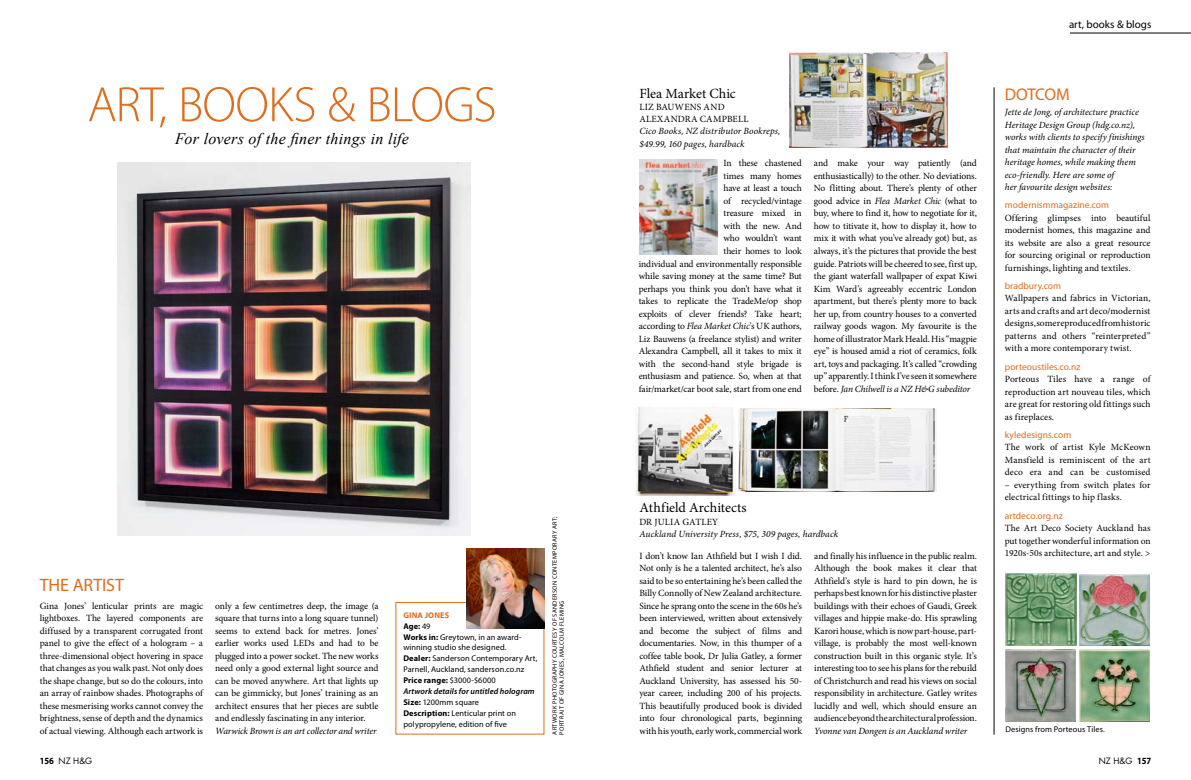
<style>
.page{position:relative;width:1191px;height:780px;background:#fff}
.page>*{position:absolute;margin:0;border:0;box-sizing:border-box;transform-origin:0 0}
.t1{font:300 50px "Myriad Pro";letter-spacing:-.015em;color:#dd6e1d}
.t2{font:18px "Myriad";letter-spacing:-.005em;color:#dd6e1d}
.t3{font:17px "Myriad";letter-spacing:-.02em;color:#dd6e1d}
.t4{font:italic 16px "Times New Roman";letter-spacing:.015em;color:#000}
.t5{font:14px "Minion Pro";color:#000}
.t6{font:11px "Myriad Pro";color:#000}
.t7{font:9.5px/12.5px "Minion Pro";letter-spacing:-.005em;color:#000;text-align:justify}
.t8{font:italic 9.5px/12.4px "Minion Pro";letter-spacing:-.005em;color:#000}
.t9{font:9.5px "Myriad Pro";letter-spacing:.005em;color:#dd6e1d}
.t10{font:8.5px "Futura";color:#000}
.t11{font:8.3px/10.8px "Myriad Pro";letter-spacing:.01em;color:#000}
.t12{font:6.3px/7px "Myriad Pro";letter-spacing:.05em;color:#000}
.s1{font-weight:700;color:#dd6e1d}
.s2{font-weight:700}
.s3{font-weight:600;font-style:italic}
.s4{font-style:italic}
.s5{font-family:"Myriad Pro";font-weight:700;font-size:9.5px}
</style>
<div class="page">
<img style="left:117px;top:162px;width:353px;height:374px">
<hr style="left:1070px;top:33px;width:121px;height:1px;background:#000">
<hr style="left:994px;top:87px;width:1px;height:647px;background:#000">
<img style="left:466px;top:549px;width:78px;height:79px">
<img style="left:635px;top:404px;width:100px;height:91px">
<img style="left:739px;top:408px;width:197px;height:84px">
<img style="left:639px;top:159px;width:78px;height:95px">
<img style="left:789px;top:52px;width:158px;height:95px">
<img style="left:1005px;top:573px;width:71px;height:72px">
<img style="left:1079px;top:574px;width:70px;height:71px">
<img style="left:1005px;top:649px;width:71px;height:72px">
<img style="left:1079px;top:649px;width:70px;height:72px">
<h1 class="t1" style="left:87px;top:74px;width:410px">ART, BOOKS &amp; BLOGS</h1>
<h3 class="t4" style="left:175px;top:127px;width:235px">For lovers of the finer things in life</h3>
<h2 class="t2" style="left:40px;top:575px;width:86px">THE ARTIST</h2>
<p class="t7" style="left:40px;top:599px;width:165px">Gina Jones’ lenticular prints are magic lightboxes. The layered components are diffused by a transparent corrugated front panel to give the effect of a hologram – a three-dimensional object hovering in space that changes as you walk past. Not only does the shape change, but so do the colours, into an array of rainbow shades. Photographs of these mesmerising works cannot convey the brightness, sense of depth and the dynamics of actual viewing. Although each artwork is</p>
<p class="t7" style="left:215px;top:599px;width:165px">only a few centimetres deep, the image (a square that turns into a long square tunnel) seems to extend back for metres. Jones’ earlier works used LEDs and had to be plugged into a power socket. The new works need only a good external light source and can be moved anywhere. Art that lights up can be gimmicky, but Jones’ training as an architect ensures that her pieces are subtle and endlessly fascinating in any interior.</p>
<p class="t8" style="left:215px;top:724px;width:163px">Warwick Brown is an art collector and writer</p>
<p class="t11" style="left:403px;top:610px;width:135px"><span class="s1">gina jones<br></span><span class="s2">Age:</span> 49<br><span class="s2">Works in:</span> Greytown, in an award&shy;winning studio she designed.<br><span class="s2">Dealer:</span> Sanderson Contemporary Art,<br>Parnell, Auckland, sanderson.co.nz<br><span class="s2">Price range:</span> $3000-$6000<br><span class="s3">Artwork details for untitled hologram<br></span><span class="s2">Size:</span> 1200mm square<br><span class="s2">Description:</span> Lenticular print on polypropylene, edition of five</p>
<p class="t12" style="left:551px;top:734px;width:219px;rotate:-90deg">artwork phOtography courtesy of sanderson contemporary art; portrait of gina jones, malcolm fleming</p>
<h3 class="t5" style="left:639px;top:84px;width:98px">Flea Market Chic</h3>
<p class="t7" style="left:639px;top:101px;width:30px">Liz Bauwens</p>
<p class="t7" style="left:703px;top:101px;width:8px">and</p>
<p class="t7" style="left:639px;top:113px;width:33px">Alexand</p>
<p class="t7" style="left:685px;top:113px;width:29px">ra Campbell</p>
<p class="t8" style="left:639px;top:125px;width:142px">Cico Books, NZ distributor Bookreps, $49.99, 160 pages, hardback</p>
<p class="t7" style="left:639px;top:157px;width:165px;text-align:right">In these chastened<br>times many homes<br>have at least a touch<br>of recycled/vintage<br>treasure mixed in<br>with the new. And<br>who wouldn’t want<br>their homes to look<br>individual and environmentally responsible while saving money at the same time? But perhaps you think you don’t have what it takes to replicate the TradeMe/op shop exploits of clever friends? Take heart; according to <span class="s4">Flea Market Chic</span>’s UK authors,<br>Liz Bauwens (a freelance stylist) and writer<br>Alexandra Campbell, all it takes to mix it with the second-hand style brigade is enthusiasm and patience. So, when at that fair/market/car boot sale, start from one end</p>
<p class="t7" style="left:814px;top:157px;width:165px">and make your way patiently (and enthusiastically) to the other. No deviations.<br>No flitting about. There’s plenty of other good advice in <span class="s4">Flea Market Chic</span> (what to buy, where to find it, how to negotiate for it, how to titivate it, how to display it, how to mix it with what you’ve already got) but, as always, it’s the pictures that provide the best guide. Patriots will be cheered to see, first up, the giant waterfall wallpaper of expat Kiwi Kim Ward’s agreeably eccentric London apartment, but there’s plenty more to back her up, from country houses to a converted railway goods wagon. My favourite is the home of illustrator Mark Heald. His “magpie eye” is housed amid a riot of ceramics, folk art, toys and packaging. It’s called “crowding up” apparently. I think I’ve seen it somewhere before. <span class="s4">Jan Chilwell is a NZ H&amp;G subeditor</span></p>
<h3 class="t5" style="left:639px;top:497px;width:109px">Athfield Architects</h3>
<p class="t7" style="left:639px;top:515px;width:25px">Dr Julia</p>
<p class="t7" style="left:682px;top:515px;width:14px">Gatle</p>
<p class="t7" style="left:712px;top:515px;width:8px">y</p>
<p class="t8" style="left:639px;top:527px;width:200px">Auckland University Press, $75, 309 pages, hardback</p>
<p class="t7" style="left:639px;top:549px;width:164px">I don’t know Ian Athfield but I wish I did.<br>Not only is he a talented architect, he’s also said to be so entertaining he’s been called the Billy Connolly of New Zealand architecture.<br>Since he sprang onto the scene in the 60s he’s been interviewed, written about extensively and become the subject of films and documentaries. Now, in this thumper of a coffee table book, Dr Julia Gatley, a former Athfield student and senior lecturer at Auckland University, has assessed his 50- year career, including 200 of his projects.<br>This beautifully produced book is divided into four chronological parts, beginning with his youth, early work, commercial work</p>
<p class="t7" style="left:814px;top:549px;width:164px">and finally his influence in the public realm.<br>Although the book makes it clear that Athfield’s style is hard to pin down, he is perhaps best known for his distinctive plaster buildings with their echoes of Gaudi, Greek villages and hippie make-do. His sprawling Karori house, which is now part-house, part&shy;village, is probably the most well-known construction built in this organic style. It’s interesting too to see his plans for the rebuild of Christchurch and read his views on social responsibility in architecture. Gatley writes lucidly and well, which should ensure an audience beyond the architectural profession.</p>
<p class="t8" style="left:814px;top:724px;width:155px">Yvonne van Dongen is an Auckland writer</p>
<p class="t6" style="left:1069px;top:18px;width:84px">art, books &amp; blogs</p>
<h3 class="t3" style="left:1004px;top:86px;width:66px">DOTCOM</h3>
<p class="t8" style="left:1004px;top:106px;width:141px">Jette de Jong, of architecture practice Heritage Design Group (hdg.co.nz), works with clients to specify finishings that maintain the character of their heritage homes, while making them eco-friendly. Here are some of<br>her favourite design websites:</p>
<p class="t9" style="left:1004px;top:199px;width:106px">modernismmagazine.com</p>
<p class="t7" style="left:1004px;top:211px;width:147px">Offering glimpses into beautiful modernist homes, this magazine and its website are also a great resource for sourcing original or reproduction furnishings, lighting and textiles.</p>
<p class="t9" style="left:1004px;top:280px;width:58px">bradbury.com</p>
<p class="t7" style="left:1004px;top:292px;width:147px">Wallpapers and fabrics in Victorian, arts and crafts and art deco/modernist designs, some reproduced from historic patterns and others “reinterpreted” with a more contemporary twist.</p>
<p class="t9" style="left:1004px;top:360px;width:77px">porteoustiles.co.nz</p>
<p class="t7" style="left:1004px;top:373px;width:147px">Porteous Tiles have a range of reproduction art nouveau tiles, which are great for restoring old fittings such as fireplaces.</p>
<p class="t9" style="left:1004px;top:428px;width:68px">kyledesigns.com</p>
<p class="t7" style="left:1004px;top:441px;width:147px">The work of artist Kyle McKeown Mansfield is reminiscent of the art deco era and can be customised</p>
<p class="t7" style="left:1004px;top:478px;width:147px">– everything from switch plates for electrical fittings to hip flasks.</p>
<p class="t9" style="left:1004px;top:509px;width:59px">artdeco.org.nz</p>
<p class="t7" style="left:1004px;top:521px;width:147px">The Art Deco Society Auckland has put together wonderful information on 1920s-50s architecture, art and style. &gt;</p>
<p class="t11" style="left:1005px;top:723px;width:101px">Designs from Porteous Tiles.</p>
<p class="t10" style="left:40px;top:755px;width:54px"><span class="s5">156</span> NZ H&amp;G</p>
<p class="t10" style="left:1098px;top:755px;width:54px">NZ H&amp;G <span class="s5">157</span></p>
</div>
